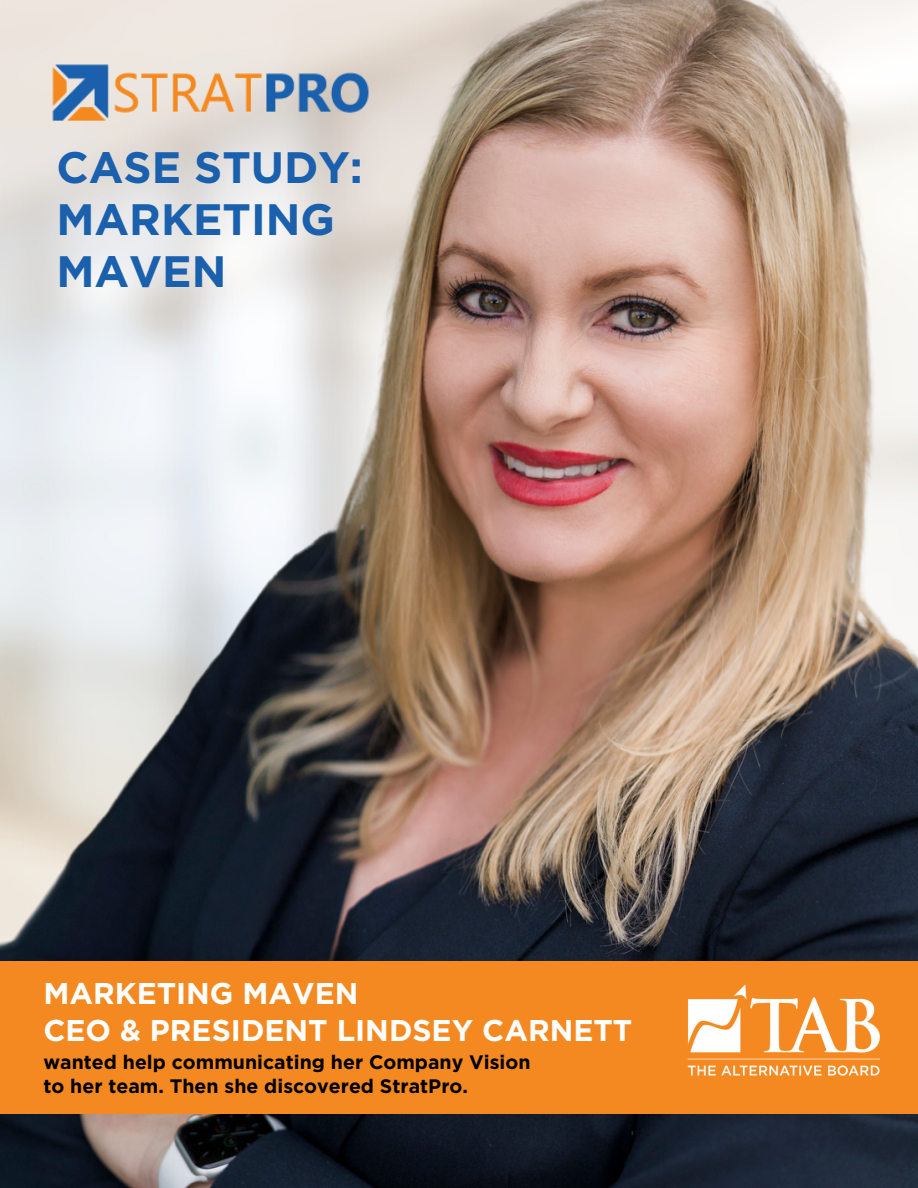
<style>
.page{position:relative;width:918px;height:1188px;background:#fff}
.page>*{position:absolute;margin:0;border:0;box-sizing:border-box;transform-origin:0 0}
.t1{font:700 43.95px/51.8px "Gotham";color:#1a60ad}
.t2{font:700 30px "Gotham";color:#fff}
.t3{font:700 19.5px "Gotham";color:#000}
</style>
<div class="page">
<img style="left:0;top:0;width:918px;height:1188px">
<img style="left:39px;top:43px;width:345px;height:99px">
<div style="left:0;top:961px;width:918px;height:153px;background:#f38920"></div>
<img style="left:688px;top:984px;width:192px;height:92px">
<p class="t1" style="left:56px;top:144px;width:308px">CASE STUDY:</p>
<p class="t1" style="left:56px;top:196px;width:280px">MARKETING<br>MAVEN</p>
<p class="t2" style="left:43px;top:980px;width:317px">MARKETING MAVEN</p>
<p class="t2" style="left:43px;top:1017px;width:591px">CEO &amp; PRESIDENT LINDSEY CARNETT</p>
<p class="t3" style="left:43px;top:1053px;width:489px">wanted help communicating her Company Vision</p>
<p class="t3" style="left:43px;top:1077px;width:426px">to her team. Then she discovered StratPro.</p>
</div>
